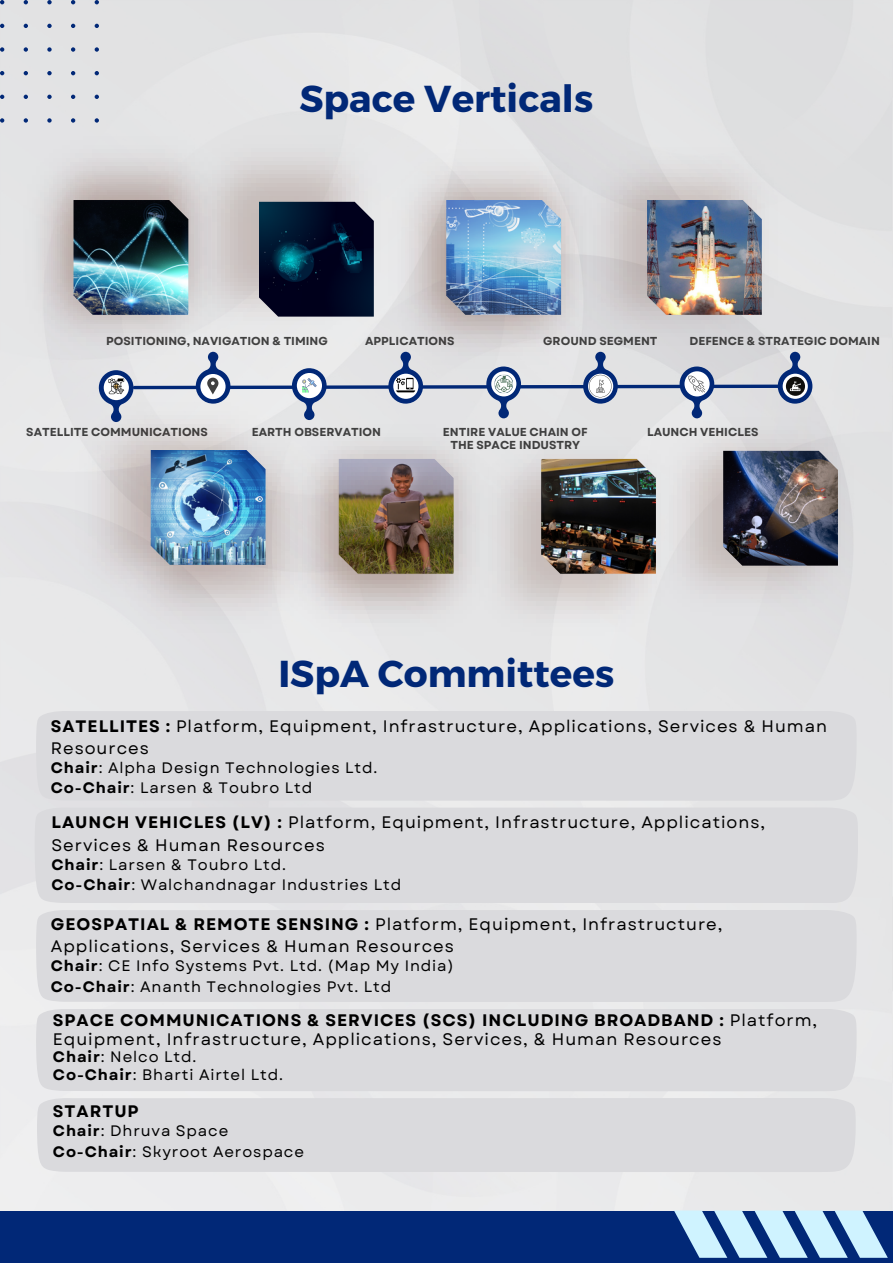
<style>
.page{position:relative;width:893px;height:1264px;background:#fff}
.page>*{position:absolute;margin:0;border:0;box-sizing:border-box;transform-origin:0 0}
.t1{font:700 37.5px "Montserrat";color:#012877}
.t2{font:16.65px/22.5px "Garet";letter-spacing:.06em;color:#000}
.t3{font:700 16.65px "Garet";letter-spacing:.06em;color:#000}
.t4{font:15.15px "Garet";letter-spacing:.06em;color:#000}
.t5{font:700 11.55px/13.5px "Garet";color:#404040;text-align:center}
.s1{font-weight:700}
</style>
<div class="page">
<svg style="left:95px;top:118px;width:4px;height:5px"></svg>
<svg style="left:71px;top:118px;width:4px;height:5px"></svg>
<svg style="left:47px;top:118px;width:5px;height:5px"></svg>
<svg style="left:24px;top:118px;width:4px;height:5px"></svg>
<svg style="left:0;top:118px;width:4px;height:5px"></svg>
<svg style="left:95px;top:95px;width:4px;height:4px"></svg>
<svg style="left:71px;top:95px;width:4px;height:4px"></svg>
<svg style="left:47px;top:95px;width:5px;height:4px"></svg>
<svg style="left:24px;top:95px;width:4px;height:4px"></svg>
<svg style="left:0;top:95px;width:4px;height:4px"></svg>
<svg style="left:95px;top:71px;width:4px;height:4px"></svg>
<svg style="left:71px;top:71px;width:4px;height:4px"></svg>
<svg style="left:47px;top:71px;width:5px;height:4px"></svg>
<svg style="left:24px;top:71px;width:4px;height:4px"></svg>
<svg style="left:0;top:71px;width:4px;height:4px"></svg>
<svg style="left:95px;top:47px;width:4px;height:5px"></svg>
<svg style="left:71px;top:47px;width:4px;height:5px"></svg>
<svg style="left:47px;top:47px;width:5px;height:5px"></svg>
<svg style="left:24px;top:47px;width:4px;height:5px"></svg>
<svg style="left:0;top:47px;width:4px;height:5px"></svg>
<svg style="left:95px;top:24px;width:4px;height:4px"></svg>
<svg style="left:71px;top:24px;width:4px;height:4px"></svg>
<svg style="left:47px;top:24px;width:5px;height:4px"></svg>
<svg style="left:24px;top:24px;width:4px;height:4px"></svg>
<svg style="left:0;top:24px;width:4px;height:4px"></svg>
<svg style="left:95px;top:0;width:4px;height:4px"></svg>
<svg style="left:71px;top:0;width:4px;height:4px"></svg>
<svg style="left:47px;top:0;width:5px;height:4px"></svg>
<svg style="left:24px;top:0;width:4px;height:4px"></svg>
<svg style="left:0;top:0;width:4px;height:4px"></svg>
<div style="left:0;top:1211px;width:892px;height:51px;background:#012877"></div>
<svg style="left:674px;top:1210px;width:213px;height:47px"></svg>
<div style="left:10px;top:123px;width:160px;height:224px;background:#e3e3e5"></div>
<svg style="left:98px;top:351px;width:714px;height:71px;background:#bdc3d1"></svg>
<img style="left:643px;top:404px;width:223px;height:224px">
<img style="left:723px;top:451px;width:114px;height:114px">
<img style="left:13px;top:147px;width:223px;height:224px">
<img style="left:170px;top:122px;width:223px;height:224px">
<img style="left:73px;top:200px;width:115px;height:115px">
<img style="left:63px;top:389px;width:223px;height:224px">
<img style="left:109px;top:421px;width:173px;height:224px">
<img style="left:151px;top:450px;width:114px;height:115px">
<img style="left:259px;top:202px;width:115px;height:114px">
<img style="left:268px;top:411px;width:223px;height:224px">
<img style="left:385px;top:358px;width:223px;height:23px">
<img style="left:375px;top:137px;width:223px;height:224px">
<img style="left:567px;top:134px;width:223px;height:224px">
<img style="left:446px;top:200px;width:115px;height:115px">
<img style="left:505px;top:424px;width:181px;height:224px">
<img style="left:282px;top:424px;width:223px;height:224px">
<img style="left:541px;top:459px;width:115px;height:114px">
<img style="left:647px;top:200px;width:114px;height:115px">
<div style="left:36px;top:711px;width:820px;height:89px;background:#dadadd"></div>
<div style="left:35px;top:807px;width:822px;height:96px;background:#dadadd"></div>
<div style="left:36px;top:910px;width:820px;height:91px;background:#dadadd"></div>
<div style="left:36px;top:1008px;width:820px;height:83px;background:#dadadd"></div>
<div style="left:37px;top:1097px;width:818px;height:75px;background:#dadadd"></div>
<p class="t1" style="left:299px;top:74px;width:295px">Space Verticals</p>
<p class="t5" style="left:106px;top:334px;width:223px">POSITIONING, NAVIGATION &amp; TIMING</p>
<p class="t5" style="left:365px;top:334px;width:91px">APPLICATIONS</p>
<p class="t5" style="left:543px;top:334px;width:116px">GROUND SEGMENT</p>
<p class="t5" style="left:689px;top:334px;width:192px">DEFENCE &amp; STRATEGIC DOMAIN</p>
<p class="t5" style="left:26px;top:425px;width:183px">SATELLITE COMMUNICATIONS</p>
<p class="t5" style="left:252px;top:425px;width:131px">EARTH OBSERVATION</p>
<p class="t5" style="left:443px;top:425px;width:146px">ENTIRE VALUE CHAIN OF<br>THE SPACE INDUSTRY</p>
<p class="t5" style="left:647px;top:425px;width:113px">LAUNCH VEHICLES</p>
<p class="t1" style="left:278px;top:649px;width:337px">ISpA Committees</p>
<p class="t2" style="left:51px;top:714px;width:777px"><span class="s1">SATELLITES :</span> Platform, Equipment, Infrastructure, Applications, Services &amp; Human<br>Resources</p>
<p class="t4" style="left:51px;top:757px;width:328px"><span class="s1">Chair</span>: Alpha Design Technologies Ltd.</p>
<p class="t4" style="left:51px;top:777px;width:263px"><span class="s1">Co-Chair</span>: Larsen &amp; Toubro Ltd</p>
<p class="t2" style="left:51px;top:811px;width:715px"><span class="s1">LAUNCH VEHICLES (LV) :</span> Platform, Equipment, Infrastructure, Applications,<br>Services &amp; Human Resources</p>
<p class="t4" style="left:51px;top:853px;width:236px"><span class="s1">Chair</span>: Larsen &amp; Toubro Ltd.</p>
<p class="t4" style="left:51px;top:873px;width:351px"><span class="s1">Co-Chair</span>: Walchandnagar Industries Ltd</p>
<p class="t2" style="left:51px;top:912px;width:673px"><span class="s1">GEOSPATIAL &amp; REMOTE SENSING :</span> Platform, Equipment, Infrastructure,<br>Applications, Services &amp; Human Resources</p>
<p class="t4" style="left:51px;top:955px;width:404px"><span class="s1">Chair</span>: CE Info Systems Pvt. Ltd. (Map My India)</p>
<p class="t4" style="left:51px;top:975px;width:342px"><span class="s1">Co-Chair</span>: Ananth Technologies Pvt. Ltd</p>
<p class="t2" style="left:53px;top:1010px;width:765px;line-height:19px"><span class="s1">SPACE COMMUNICATIONS &amp; SERVICES (SCS) INCLUDING BROADBAND :</span> Platform,<br>Equipment, Infrastructure, Applications, Services, &amp; Human Resources</p>
<p class="t4" style="left:53px;top:1045px;width:145px"><span class="s1">Chair</span>: Nelco Ltd.</p>
<p class="t4" style="left:53px;top:1063px;width:231px"><span class="s1">Co-Chair</span>: Bharti Airtel Ltd.</p>
<p class="t3" style="left:53px;top:1099px;width:87px">STARTUP</p>
<p class="t4" style="left:53px;top:1120px;width:177px"><span class="s1">Chair</span>: Dhruva Space</p>
<p class="t4" style="left:53px;top:1140px;width:252px"><span class="s1">Co-Chair</span>: Skyroot Aerospace</p>
</div>
